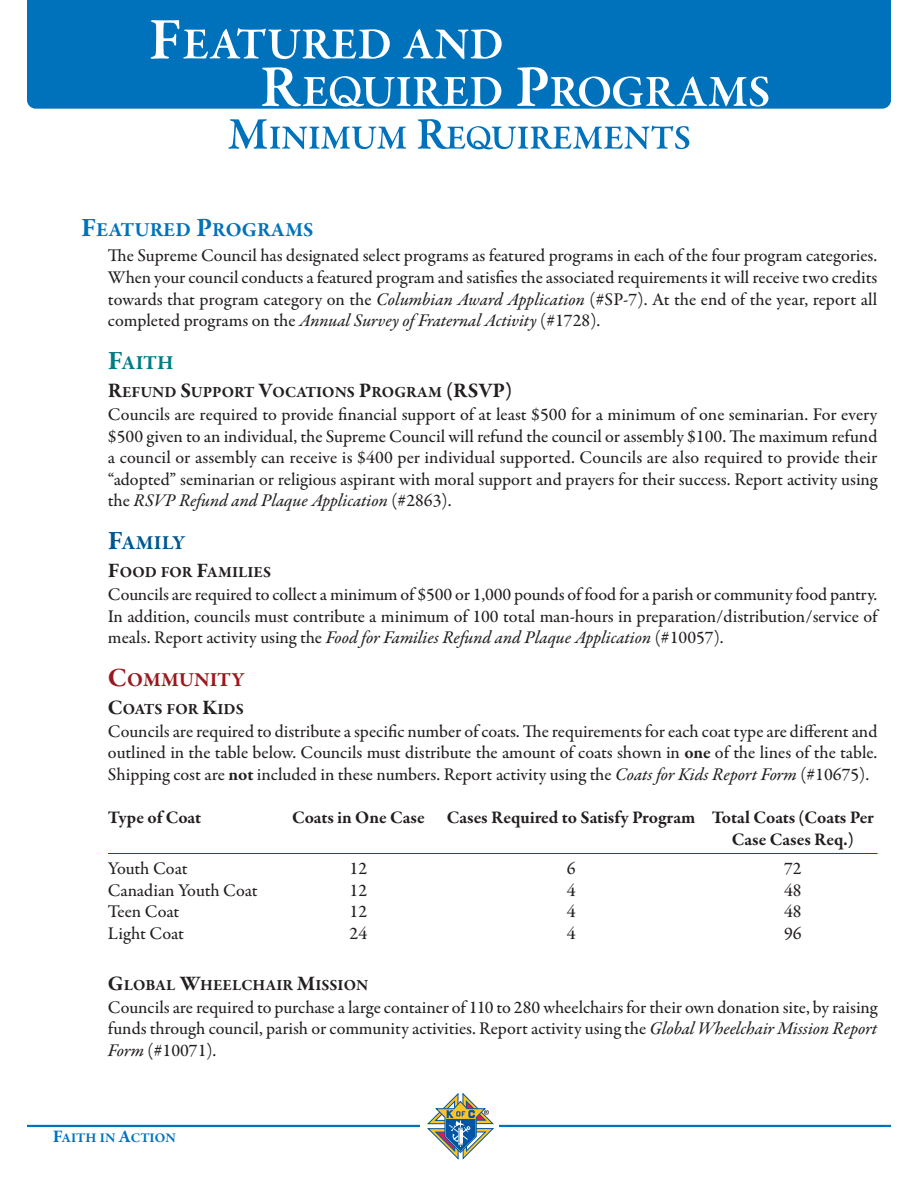
<style>
.page{position:relative;width:918px;height:1188px;background:#fff}
.page>*{position:absolute;margin:0;border:0;box-sizing:border-box;transform-origin:0 0}
.t1{font:700 20.25px "Garamond Premr Pro";letter-spacing:.005em;color:#0072bc}
.t2{font:700 20.25px "Garamond Premr Pro";color:#981a1e}
.t3{font:700 20.25px "Garamond Premr Pro";color:#01568d}
.t4{font:700 20.25px "Garamond Premr Pro";color:#007c85}
.t5{font:500 18px/21.6px "Garamond Premr Pro";color:#231f20;text-align:justify}
.t6{font:18px "Garamond Premr Pro Med It";color:#231f20}
.t7{font:700 18px/21.6px "Garamond Premr Pro";color:#231f20}
.t8{font:700 15.75px "Garamond Premr Pro";color:#231f20}
.t9{font:700 13.5px "Garamond Premr Pro";color:#0072bc}
.s1{font-size:27px}
.s2{font-family:"Garamond Premr Pro Med It";font-weight:400}
.s3{font-family:"Garamond Premr Pro";font-weight:500}
.s4{font-size:21px}
.s5{font-weight:700}
.s6{font-size:18px}
</style>
<div class="page">
<div style="left:27px;top:0;width:864px;height:109px;background:#0072bc"></div>
<hr style="left:27px;top:1125px;width:864px;height:2px;background:#0072bc">
<div style="left:421px;top:1090px;width:78px;height:70px;background:#fff"></div>
<svg style="left:427px;top:1093px;width:66px;height:66px"></svg>
<svg style="left:151px;top:20px;width:239px;height:39px"></svg>
<svg style="left:403px;top:29px;width:99px;height:30px"></svg>
<svg style="left:517px;top:67px;width:251px;height:40px"></svg>
<svg style="left:228px;top:119px;width:178px;height:30px"></svg>
<svg style="left:418px;top:119px;width:271px;height:30px"></svg>
<svg style="left:262px;top:67px;width:239px;height:40px"></svg>
<hr style="left:108px;top:853px;width:770px;height:1px;background:#981a1e">
<p class="t1" style="left:81px;top:221px;width:234px"><span class="s1">F</span>EATURED <span class="s1">P</span>ROGRAMS</p>
<p class="t5" style="left:108px;top:247px;width:771px">The Supreme Council has designated select programs as featured programs in each of the four program categories.<br>When your council conducts a featured program and satisfies the associated requirements it will receive two credits towards that program category on the <span class="s2">Columbian Award Application</span> (#SP-7). At the end of the year, report all</p>
<p class="t6" style="left:108px;top:314px;width:494px"><span class="s3">completed programs on the</span> Annual Survey of Fraternal Activity <span class="s3">(#1728).</span></p>
<p class="t4" style="left:108px;top:355px;width:67px"><span class="s1">F</span>AITH</p>
<p class="t8" style="left:108px;top:386px;width:405px"><span class="s4">R</span>EFUND <span class="s4">S</span>UPPORT <span class="s4">V</span>OCATIONS <span class="s4">P</span>ROGRAM <span class="s4">(RSVP)</span></p>
<p class="t5" style="left:108px;top:405px;width:771px">Councils are required to provide financial support of at least $500 for a minimum of one seminarian. For every $500 given to an individual, the Supreme Council will refund the council or assembly $100. The maximum refund a council or assembly can receive is $400 per individual supported. Councils are also required to provide their “adopted” seminarian or religious aspirant with moral support and prayers for their success. Report activity using</p>
<p class="t6" style="left:108px;top:494px;width:345px"><span class="s3">the</span> RSVP Refund and Plaque Application <span class="s3">(#2863).</span></p>
<p class="t3" style="left:108px;top:535px;width:79px"><span class="s1">F</span>AMILY</p>
<p class="t8" style="left:108px;top:566px;width:165px"><span class="s4">F</span>OOD FOR <span class="s4">F</span>AMILIES</p>
<p class="t5" style="left:108px;top:585px;width:771px">Councils are required to collect a minimum of $500 or 1,000 pounds of food for a parish or community food pantry.<br>In addition, councils must contribute a minimum of 100 total man-hours in preparation/distribution/service of</p>
<p class="t6" style="left:108px;top:631px;width:617px"><span class="s3">meals. Report activity using the</span> Food for Families Refund and Plaque Application <span class="s3">(#10057).</span></p>
<p class="t2" style="left:108px;top:672px;width:138px"><span class="s1">C</span>OMMUNITY</p>
<p class="t8" style="left:108px;top:703px;width:137px"><span class="s4">C</span>OATS FOR <span class="s4">K</span>IDS</p>
<p class="t5" style="left:108px;top:722px;width:771px">Councils are required to distribute a specific number of coats. The requirements for each coat type are different and outlined in the table below. Councils must distribute the amount of coats shown in <span class="s5">one</span> of the lines of the table.<br>Shipping cost are <span class="s5">not</span> included in these numbers. Report activity using the <span class="s2">Coats for Kids Report Form</span> (#10675).</p>
<p class="t7" style="left:108px;top:808px;width:95px">Type of Coat</p>
<p class="t7" style="left:732px;top:808px;width:143px;text-indent:-440px">Coats in One Case Cases Required to Satisfy Program Total Coats (Coats Per<br>Case Cases Req.)</p>
<p class="t5" style="left:108px;top:859px;width:81px">Youth Coat</p>
<p class="t5" style="left:350px;top:859px;width:19px">12</p>
<p class="t5" style="left:567px;top:859px;width:10px">6</p>
<p class="t5" style="left:784px;top:859px;width:19px">72</p>
<p class="t5" style="left:108px;top:881px;width:151px">Canadian Youth Coat</p>
<p class="t5" style="left:350px;top:881px;width:19px">12</p>
<p class="t5" style="left:567px;top:881px;width:10px">4</p>
<p class="t5" style="left:784px;top:881px;width:19px">48</p>
<p class="t5" style="left:108px;top:902px;width:73px">Teen Coat</p>
<p class="t5" style="left:350px;top:902px;width:19px">12</p>
<p class="t5" style="left:567px;top:902px;width:10px">4</p>
<p class="t5" style="left:784px;top:902px;width:19px">48</p>
<p class="t5" style="left:108px;top:924px;width:78px">Light Coat</p>
<p class="t5" style="left:350px;top:924px;width:19px">24</p>
<p class="t5" style="left:567px;top:924px;width:10px">4</p>
<p class="t5" style="left:784px;top:924px;width:19px">96</p>
<p class="t8" style="left:108px;top:979px;width:262px"><span class="s4">G</span>LOBAL <span class="s4">W</span>HEELCHAIR <span class="s4">M</span>ISSION</p>
<p class="t5" style="left:108px;top:998px;width:771px">Councils are required to purchase a large container of 110 to 280 wheelchairs for their own donation site, by raising funds through council, parish or community activities. Report activity using the <span class="s2">Global Wheelchair Mission Report Form</span> (#10071).</p>
<p class="t9" style="left:53px;top:1132px;width:125px"><span class="s6">F</span>AITH IN <span class="s6">A</span>CTION</p>
</div>
